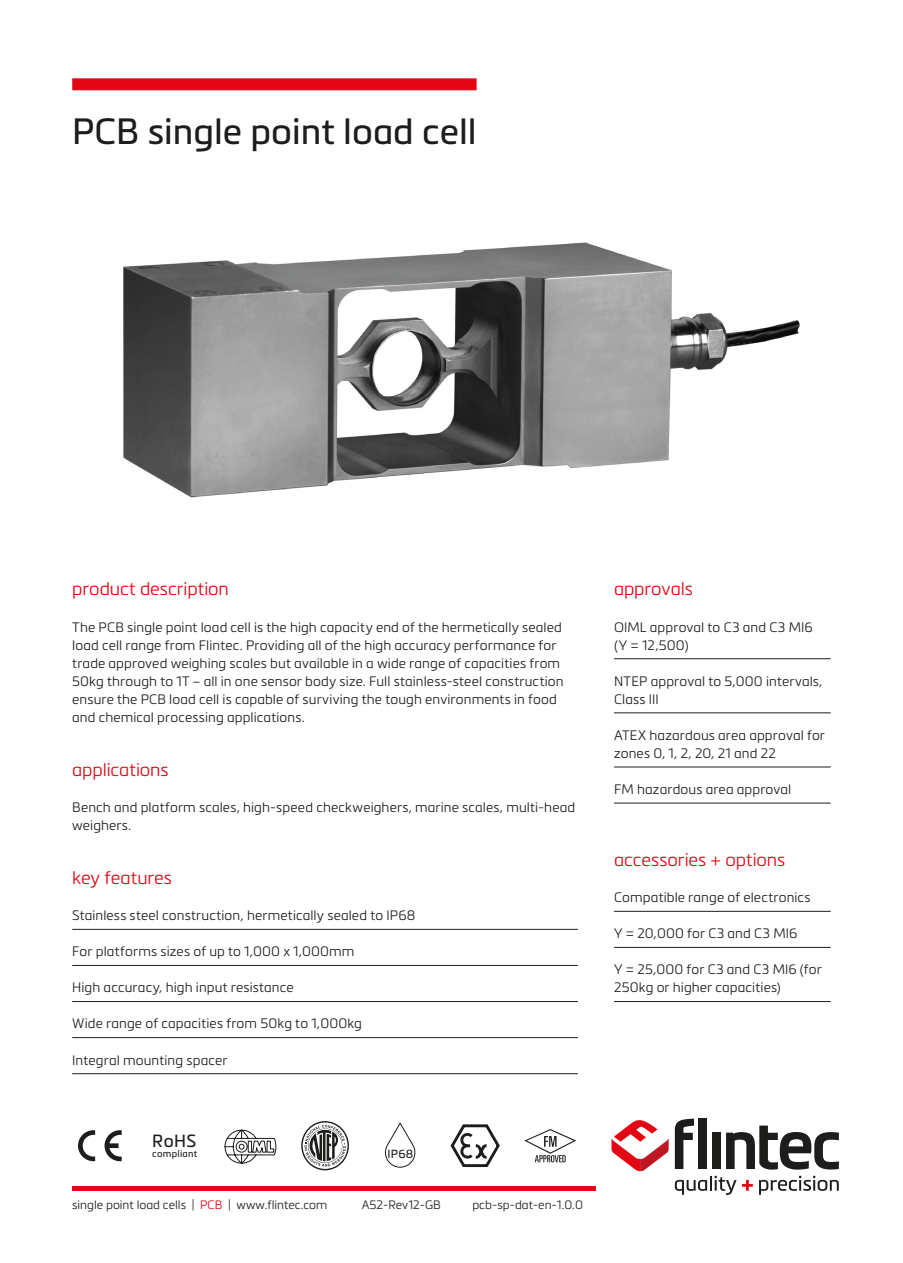
<style>
.page{position:relative;width:903px;height:1263px;background:#fff}
.page>*{position:absolute;margin:0;border:0;box-sizing:border-box;transform-origin:0 0}
.Heading{font:36px "Metronic Pro";color:#1d1d1b}
.Subheading{font:300 18px "Metronic Pro";letter-spacing:-.005em;color:#e30614}
.t1{font:17.4px "Metronic Pro";color:#1d1d1b}
.Paragraph{font:300 13.5px/18px "Metronic Pro";letter-spacing:.01em;color:#1d1d1b}
.List{font:300 13.5px/18px "Metronic Pro";letter-spacing:.01em;color:#1d1d1b}
.t2{font:300 12px "Metronic Pro";color:#1d1d1b}
.t3{font:11.7px "Metronic Pro";color:#1d1d1b}
.t4{font:9.45px "Metronic Pro";letter-spacing:.025em;color:#1d1d1b}
.s1{color:#e30614}
</style>
<div class="page">
<svg style="left:674px;top:1176px;width:78px;height:19px"></svg>
<svg style="left:759px;top:1176px;width:79px;height:19px"></svg>
<svg style="left:674px;top:1119px;width:19px;height:50px"></svg>
<div style="left:698px;top:1119px;width:8px;height:50px;background:#1d1d1b"></div>
<div style="left:712px;top:1133px;width:8px;height:36px;background:#1d1d1b"></div>
<svg style="left:726px;top:1125px;width:112px;height:44px"></svg>
<svg style="left:611px;top:1120px;width:57px;height:51px"></svg>
<div style="left:72px;top:1186px;width:523px;height:5px;background:#e30614"></div>
<svg style="left:104px;top:1130px;width:18px;height:31px"></svg>
<svg style="left:78px;top:1130px;width:17px;height:31px"></svg>
<svg style="left:224px;top:1129px;width:52px;height:35px"></svg>
<svg style="left:301px;top:1121px;width:48px;height:49px"></svg>
<svg style="left:385px;top:1122px;width:30px;height:46px"></svg>
<svg style="left:450px;top:1124px;width:50px;height:43px"></svg>
<svg style="left:524px;top:1129px;width:52px;height:33px"></svg>
<img style="left:123px;top:242px;width:677px;height:256px">
<div style="left:72px;top:78px;width:404px;height:12px;background:#e30614"></div>
<hr style="left:72px;top:929px;width:505px;height:1px;background:#1d1d1b">
<hr style="left:72px;top:965px;width:505px;height:1px;background:#1d1d1b">
<hr style="left:72px;top:1001px;width:505px;height:1px;background:#1d1d1b">
<hr style="left:72px;top:1037px;width:505px;height:1px;background:#1d1d1b">
<hr style="left:72px;top:1073px;width:505px;height:1px;background:#1d1d1b">
<hr style="left:613px;top:658px;width:217px;height:1px;background:#1d1d1b">
<hr style="left:613px;top:713px;width:217px;height:1px;background:#1d1d1b">
<hr style="left:613px;top:767px;width:217px;height:1px;background:#1d1d1b">
<hr style="left:613px;top:803px;width:217px;height:1px;background:#1d1d1b">
<hr style="left:613px;top:911px;width:217px;height:1px;background:#1d1d1b">
<hr style="left:613px;top:947px;width:217px;height:1px;background:#1d1d1b">
<hr style="left:613px;top:1001px;width:217px;height:1px;background:#1d1d1b">
<p class="Heading" style="left:72px;top:106px;width:405px">PCB single point load cell</p>
<p class="Subheading" style="left:72px;top:577px;width:158px">product description</p>
<p class="Paragraph" style="left:72px;top:617px;width:492px">The PCB single point load cell is the high capacity end of the hermetically sealed load cell range from Flintec. Providing all of the high accuracy performance for trade approved weighing scales but available in a wide range of capacities from 50kg through to 1T – all in one sensor body size. Full stainless-steel construction ensure the PCB load cell is capable of surviving the tough environments in food and chemical processing applications.</p>
<p class="Subheading" style="left:72px;top:757px;width:98px">applications</p>
<p class="Paragraph" style="left:72px;top:798px;width:504px">Bench and platform scales, high-speed checkweighers, marine scales, multi-head weighers.</p>
<p class="Subheading" style="left:72px;top:865px;width:101px">key features</p>
<p class="List" style="left:72px;top:906px;width:344px">Stainless steel construction, hermetically sealed to IP68</p>
<p class="List" style="left:72px;top:942px;width:283px">For platforms sizes of up to 1,000 x 1,000mm</p>
<p class="List" style="left:72px;top:978px;width:223px">High accuracy, high input resistance</p>
<p class="List" style="left:72px;top:1014px;width:291px">Wide range of capacities from 50kg to 1,000kg</p>
<p class="List" style="left:72px;top:1050px;width:157px">Integral mounting spacer</p>
<p class="t1" style="left:152px;top:1128px;width:46px">RoHS</p>
<p class="t4" style="left:152px;top:1147px;width:46px">compliant</p>
<p class="t3" style="left:387px;top:1145px;width:27px">IP68</p>
<p class="t2" style="left:72px;top:1196px;width:256px">single point load cells | <span class="s1">PCB</span> | www.flintec.com</p>
<p class="t2" style="left:361px;top:1196px;width:80px">A52-Rev12-GB</p>
<p class="t2" style="left:472px;top:1196px;width:112px">pcb-sp-dat-en-1.0.0</p>
<p class="Subheading" style="left:613px;top:577px;width:80px">approvals</p>
<p class="List" style="left:613px;top:617px;width:200px">OIML approval to C3 and C3 MI6 (Y = 12,500)</p>
<p class="List" style="left:613px;top:671px;width:210px">NTEP approval to 5,000 intervals,<br>Class III</p>
<p class="List" style="left:613px;top:725px;width:212px">ATEX hazardous area approval for zones 0, 1, 2, 20, 21 and 22</p>
<p class="List" style="left:613px;top:779px;width:179px">FM hazardous area approval</p>
<p class="Subheading" style="left:613px;top:847px;width:173px">accessories + options</p>
<p class="List" style="left:613px;top:888px;width:198px">Compatible range of electronics</p>
<p class="List" style="left:613px;top:924px;width:185px">Y = 20,000 for C3 and C3 MI6</p>
<p class="List" style="left:613px;top:960px;width:209px">Y = 25,000 for C3 and C3 MI6 (for<br>250kg or higher capacities)</p>
</div>
